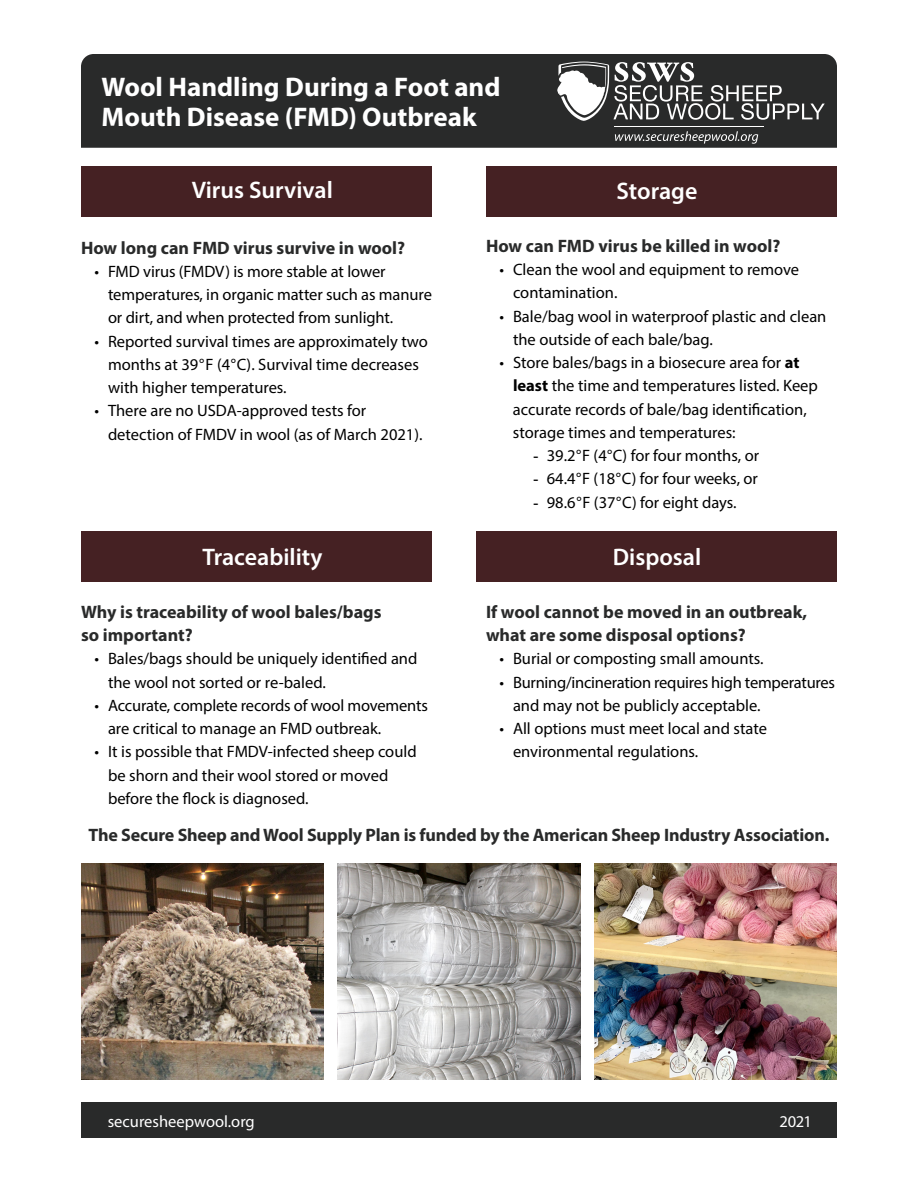
<style>
.page{position:relative;width:918px;height:1188px;background:#fff}
.page>*{position:absolute;margin:0;border:0;box-sizing:border-box;transform-origin:0 0}
.t1{font:700 27px/30px "Myriad Pro";color:#fff}
.t2{font:600 24px "Myriad Pro";color:#fff}
.t3{font:700 18px/23.2px "Myriad Pro";color:#292a2a}
.t4{font:16.5px/23.2px "Myriad Pro";color:#000}
.t5{font:16.5px "Myriad Pro";color:#fff}
.s1{font-weight:700}
.s2{font-family:"Times New Roman"}
</style>
<div class="page">
<div style="left:81px;top:54px;width:756px;height:94px;background:#292a2a"></div>
<div style="left:81px;top:1102px;width:756px;height:36px;background:#292a2a"></div>
<hr style="left:614px;top:127px;width:149px;height:1px;background:#fff">
<svg style="left:615px;top:131px;width:143px;height:13px;background:#535454"></svg>
<svg style="left:557px;top:62px;width:268px;height:59px"></svg>
<img style="left:594px;top:864px;width:243px;height:216px">
<img style="left:81px;top:864px;width:243px;height:216px">
<img style="left:338px;top:864px;width:242px;height:216px">
<div style="left:81px;top:167px;width:351px;height:50px;background:#452123"></div>
<div style="left:81px;top:531px;width:351px;height:50px;background:#452123"></div>
<div style="left:486px;top:167px;width:351px;height:50px;background:#452123"></div>
<div style="left:477px;top:531px;width:360px;height:50px;background:#452123"></div>
<h1 class="t1" style="left:102px;top:71px;width:401px">Wool Handling During a Foot and<br>Mouth Disease (FMD) Outbreak</h1>
<p class="t2" style="left:192px;top:175px;width:143px">Virus Survival</p>
<p class="t2" style="left:617px;top:176px;width:82px">Storage</p>
<p class="t3" style="left:81px;top:235px;width:326px">How long can FMD virus survive in wool?</p>
<p class="t4" style="left:108px;top:259px;width:326px;text-indent:-14px">• FMD virus (FMDV) is more stable at lower temperatures, in organic matter such as manure or dirt, and when protected from sunlight.</p>
<p class="t4" style="left:108px;top:329px;width:322px;text-indent:-14px">• Reported survival times are approximately two months at 39°F (4°C). Survival time decreases with higher temperatures.</p>
<p class="t4" style="left:108px;top:399px;width:316px;text-indent:-14px">• There are no USDA-approved tests for detection of FMDV in wool (as of March 2021).</p>
<p class="t2" style="left:202px;top:542px;width:122px">Traceability</p>
<p class="t3" style="left:81px;top:600px;width:302px">Why is traceability of wool bales/bags so important?</p>
<p class="t4" style="left:108px;top:647px;width:311px;text-indent:-14px">• Bales/bags should be uniquely identified and the wool not sorted or re-baled.</p>
<p class="t4" style="left:108px;top:693px;width:322px;text-indent:-14px">• Accurate, complete records of wool movements are critical to manage an FMD outbreak.</p>
<p class="t4" style="left:108px;top:740px;width:310px;text-indent:-14px">• It is possible that FMDV-infected sheep could be shorn and their wool stored or moved before the flock is diagnosed.</p>
<p class="t3" style="left:486px;top:234px;width:296px">How can FMD virus be killed in wool?</p>
<p class="t4" style="left:513px;top:258px;width:288px;text-indent:-14px">• Clean the wool and equipment to remove contamination.</p>
<p class="t4" style="left:513px;top:304px;width:315px;text-indent:-14px">• Bale/bag wool in waterproof plastic and clean the outside of each bale/bag.</p>
<p class="t4" style="left:513px;top:351px;width:306px;text-indent:-13px">• Store bales/bags in a biosecure area for <span class="s1">at least</span> the time and temperatures listed. Keep accurate records of bale/bag identification, storage times and temperatures:</p>
<p class="t4" style="left:533px;top:444px;width:227px"><span class="s2">-</span> 39.2°F (4°C) for four months, or</p>
<p class="t4" style="left:533px;top:467px;width:226px"><span class="s2">-</span> 64.4°F (18°C) for four weeks, or</p>
<p class="t4" style="left:533px;top:490px;width:205px"><span class="s2">-</span> 98.6°F (37°C) for eight days.</p>
<p class="t2" style="left:613px;top:542px;width:90px">Disposal</p>
<p class="t3" style="left:486px;top:600px;width:323px">If wool cannot be moved in an outbreak, what are some disposal options?</p>
<p class="t4" style="left:500px;top:647px;width:266px">• Burial or composting small amounts.</p>
<p class="t4" style="left:513px;top:670px;width:324px;text-indent:-14px">• Burning/incineration requires high temperatures and may not be publicly acceptable.</p>
<p class="t4" style="left:513px;top:717px;width:256px;text-indent:-14px">• All options must meet local and state environmental regulations.</p>
<p class="t3" style="left:89px;top:822px;width:742px">The Secure Sheep and Wool Supply Plan is funded by the American Sheep Industry Association.</p>
<p class="t5" style="left:108px;top:1111px;width:149px">securesheepwool.org</p>
<p class="t5" style="left:779px;top:1111px;width:34px">2021</p>
</div>
